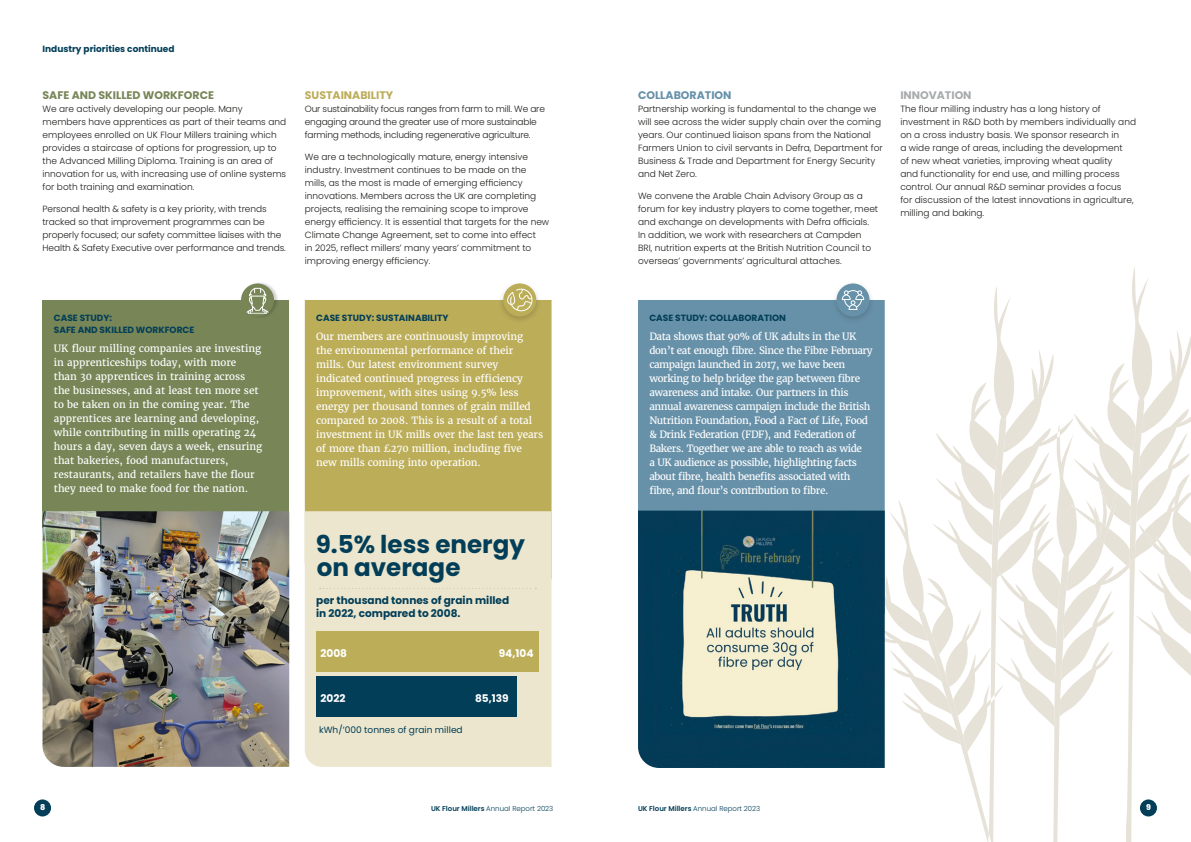
<style>
.page{position:relative;width:1191px;height:842px;background:#fff}
.page>*{position:absolute;margin:0;border:0;box-sizing:border-box;transform-origin:0 0}
.t1{font:700 24.6px "Poppins";color:#023e58}
.t2{font:700 11px "Poppins";color:#778557}
.t3{font:700 11px "Poppins";color:#bcad59}
.t4{font:700 11px "Poppins";color:#6791a9}
.t5{font:700 11px "Poppins";color:#a8abad}
.UK_suheading_1{font:700 10.6px "Poppins";color:#fff}
.t6{font:700 10.5px/12.9px "Poppins";color:#023e58}
.t7{font:10px/14px "Merriweather";letter-spacing:-.01em;color:#fff}
.t8{font:10px/14px "Merriweather";letter-spacing:-.04em;color:#fff}
.UK_suheading_1-2{font:9.1px "Poppins";color:#023e58}
.t9{font:300 9px/13px "Poppins";color:#1d1d1b}
.t10{font:300 9px/13px "Poppins";letter-spacing:-.02em;color:#1d1d1b}
.t11{font:700 9px/12px "Poppins";color:#023e58}
.t12{font:800 8px "Poppins";color:#fff}
.t13{font:300 7px "Poppins";color:#023e58}
.s1{font-weight:600}
</style>
<div class="page">
<div style="left:34px;top:799px;width:17px;height:17px;background:#023e58;border-radius:50%"></div>
<div style="left:305px;top:300px;width:246px;height:211px;background:#bcad59"></div>
<div style="left:498px;top:281px;width:43px;height:43px;background:#1d1d1b;opacity:.2"></div>
<div style="left:503px;top:283px;width:33px;height:33px;background:#bcad59;border-radius:50%"></div>
<svg style="left:507px;top:289px;width:25px;height:22px"></svg>
<div style="left:305px;top:511px;width:246px;height:256px;background:#ebe6cd"></div>
<div style="left:638px;top:300px;width:203px;height:211px;background:#6791a9"></div>
<img style="left:638px;top:511px;width:203px;height:257px">
<div style="left:831px;top:281px;width:43px;height:43px;background:#1d1d1b;opacity:.2"></div>
<div style="left:836px;top:283px;width:33px;height:33px;background:#6791a9;border-radius:50%"></div>
<svg style="left:841px;top:267px;width:350px;height:575px"></svg>
<div style="left:43px;top:300px;width:246px;height:227px;background:#778557"></div>
<div style="left:241px;top:281px;width:38px;height:38px;background:#1d1d1b;opacity:.2"></div>
<div style="left:241px;top:283px;width:33px;height:33px;background:#778557;border-radius:50%"></div>
<svg style="left:245px;top:288px;width:25px;height:26px"></svg>
<img style="left:43px;top:511px;width:246px;height:256px">
<svg style="left:320px;top:588px;width:216px;height:1px"></svg>
<div style="left:316px;top:676px;width:200px;height:41px;background:#023e58"></div>
<div style="left:316px;top:632px;width:223px;height:40px;background:#bcad59"></div>
<p class="t11" style="left:43px;top:43px;width:134px">Industry priorities continued</p>
<p class="t2" style="left:43px;top:89px;width:173px">SAFE AND SKILLED WORKFORCE</p>
<p class="t9" style="left:43px;top:103px;width:245px">We are actively developing our people. Many members have apprentices as part of their teams and employees enrolled on UK Flour Millers training which provides a staircase of options for progression, up to the Advanced Milling Diploma. Training is an area of innovation for us, with increasing use of online systems for both training and examination.</p>
<p class="t9" style="left:43px;top:202px;width:245px">Personal health &amp; safety is a key priority, with trends tracked so that improvement programmes can be properly focused; our safety committee liaises with the Health &amp; Safety Executive over performance and trends.</p>
<p class="t11" style="left:54px;top:312px;width:142px">CASE STUDY:<br>SAFE AND SKILLED WORKFORCE</p>
<p class="t7" style="left:54px;top:342px;width:210px">UK flour milling companies are investing in apprenticeships today, with more<br>than 30 apprentices in training across the businesses, and at least ten more set to be taken on in the coming year. The apprentices are learning and developing, while contributing in mills operating 24 hours a day, seven days a week, ensuring that bakeries, food manufacturers, restaurants, and retailers have the flour they need to make food for the nation.</p>
<p class="t3" style="left:305px;top:89px;width:90px">SUSTAINABILITY</p>
<p class="t10" style="left:305px;top:103px;width:242px">Our sustainability focus ranges from farm to mill. We are engaging around the greater use of more sustainable farming methods, including regenerative agriculture.</p>
<p class="t9" style="left:305px;top:150px;width:246px">We are a technologically mature, energy intensive industry. Investment continues to be made on the mills, as the most is made of emerging efficiency innovations. Members across the UK are completing projects, realising the remaining scope to improve energy efficiency. It is essential that targets for the new Climate Change Agreement, set to come into effect<br>in 2025, reflect millers’ many years’ commitment to improving energy efficiency.</p>
<p class="t11" style="left:316px;top:312px;width:134px">CASE STUDY: SUSTAINABILITY</p>
<p class="t7" style="left:316px;top:330px;width:228px">Our members are continuously improving<br>the environmental performance of their mills. Our latest environment survey indicated continued progress in efficiency improvement, with sites using 9.5% less energy per thousand tonnes of grain milled compared to 2008. This is a result of a total investment in UK mills over the last ten years of more than £270 million, including five new mills coming into operation.</p>
<p class="t1" style="left:316px;top:530px;width:211px">9.5% less energy</p>
<p class="t1" style="left:317px;top:553px;width:145px">on average</p>
<p class="t6" style="left:316px;top:594px;width:194px">per thousand tonnes of grain milled in 2022, compared to 2008.</p>
<p class="UK_suheading_1" style="left:320px;top:647px;width:28px">2008</p>
<p class="UK_suheading_1" style="left:499px;top:647px;width:36px">94,104</p>
<p class="UK_suheading_1" style="left:320px;top:692px;width:26px">2022</p>
<p class="UK_suheading_1" style="left:475px;top:692px;width:35px">85,139</p>
<p class="UK_suheading_1-2" style="left:319px;top:724px;width:145px">kWh/’000 tonnes of grain milled</p>
<p class="t4" style="left:638px;top:89px;width:95px">COLLABORATION</p>
<p class="t9" style="left:638px;top:103px;width:246px">Partnership working is fundamental to the change we will see across the wider supply chain over the coming years. Our continued liaison spans from the National Farmers Union to civil servants in Defra, Department for Business &amp; Trade and Department for Energy Security and Net Zero.</p>
<p class="t9" style="left:638px;top:189px;width:242px">We convene the Arable Chain Advisory Group as a forum for key industry players to come together, meet and exchange on developments with Defra officials.<br>In addition, we work with researchers at Campden<br>BRI, nutrition experts at the British Nutrition Council to overseas’ governments’ agricultural attaches.</p>
<p class="t5" style="left:900px;top:89px;width:73px">INNOVATION</p>
<p class="t9" style="left:900px;top:103px;width:237px">The flour milling industry has a long history of investment in R&amp;D both by members individually and on a cross industry basis. We sponsor research in<br>a wide range of areas, including the development<br>of new wheat varieties, improving wheat quality<br>and functionality for end use, and milling process control. Our annual R&amp;D seminar provides a focus<br>for discussion of the latest innovations in agriculture, milling and baking.</p>
<p class="t11" style="left:649px;top:312px;width:138px">CASE STUDY: COLLABORATION</p>
<p class="t8" style="left:649px;top:330px;width:225px">Data shows that 90% of UK adults in the UK don’t eat enough fibre. Since the Fibre February campaign launched in 2017, we have been working to help bridge the gap between fibre awareness and intake. Our partners in this annual awareness campaign include the British Nutrition Foundation, Food a Fact of Life, Food &amp; Drink Federation (FDF), and Federation of Bakers. Together we are able to reach as wide<br>a UK audience as possible, highlighting facts about fibre, health benefits associated with fibre, and flour’s contribution to fibre.</p>
<p class="t12" style="left:40px;top:803px;width:7px">8</p>
<p class="t13" style="left:431px;top:805px;width:124px"><span class="s1">UK Flour Millers</span> Annual Report 2023</p>
<p class="t13" style="left:638px;top:805px;width:124px"><span class="s1">UK Flour Millers</span> Annual Report 2023</p>
<p class="t12" style="left:1146px;top:803px;width:6px">9</p>
</div>
